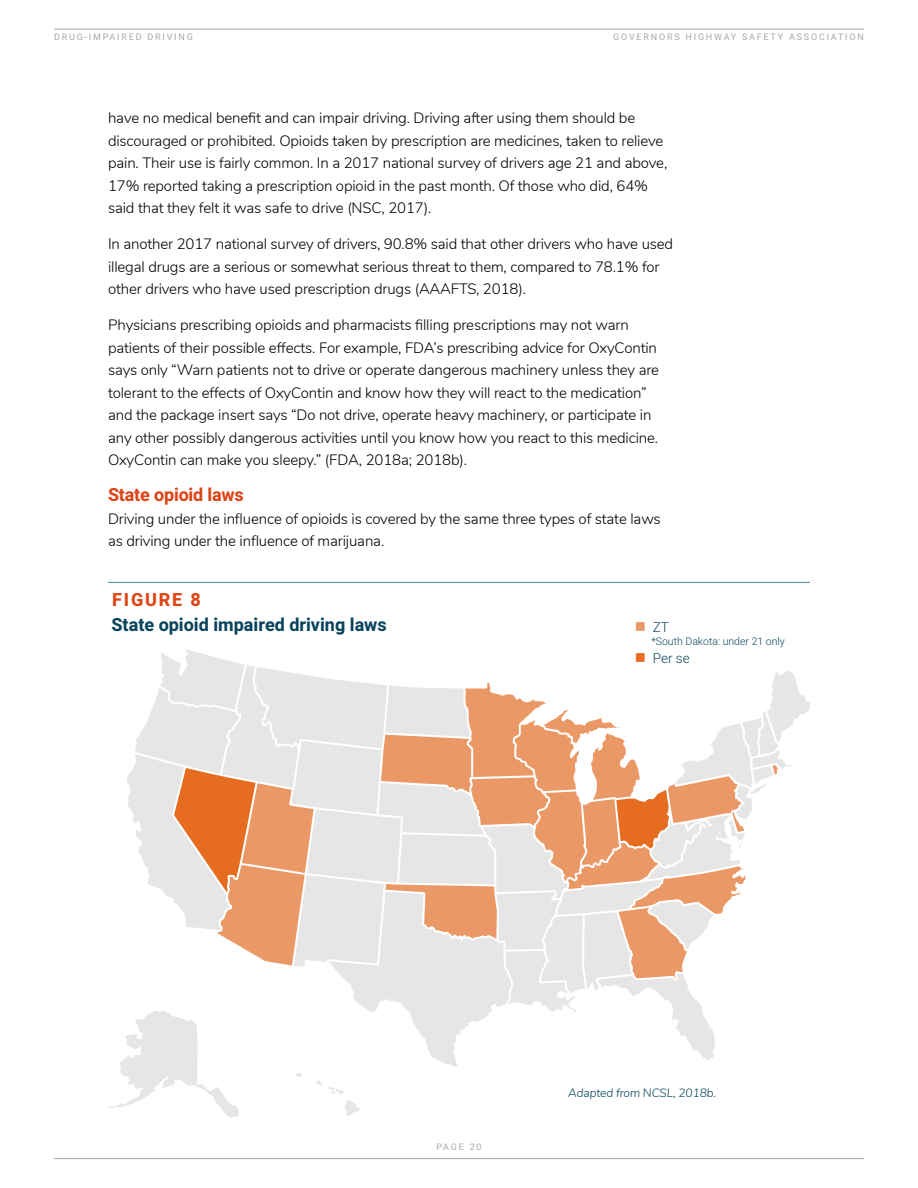
<style>
.page{position:relative;width:918px;height:1188px;background:#fff}
.page>*{position:absolute;margin:0;border:0;box-sizing:border-box;transform-origin:0 0}
.t1{font:700 18px "Heebo";color:#09445c}
.t2{font:700 18px "Heebo";letter-spacing:-.01em;color:#db4517}
.t3{font:800 18px "Heebo";letter-spacing:.1em;color:#dc4516}
.t4{font:300 15px/22.5px "Nunito";letter-spacing:-.01em;color:#000}
.t5{font:300 13.5px "Heebo";color:#09445c}
.t6{font:italic 300 12px "Nunito";letter-spacing:-.01em;color:#0a455c}
.t7{font:300 10.5px "Heebo";color:#09445c}
.t8{font:9px "Heebo";letter-spacing:.2em;color:#a6a8ab}
.s1{color:#ea9966}
.s2{color:#e66c1f}
</style>
<div class="page">
<hr style="left:54px;top:1158px;width:810px;height:1px;background:#a6a8ab">
<hr style="left:54px;top:29px;width:810px;height:1px;background:#a6a8ab">
<svg style="left:109px;top:649px;width:701px;height:469px"></svg>
<hr style="left:108px;top:582px;width:702px;height:1px;background:#428ca8">
<p class="t8" style="left:54px;top:31px;width:140px">DRUG-IMPAIRED DRIVING</p>
<p class="t8" style="left:613px;top:31px;width:252px">GOVERNORS HIGHWAY SAFETY ASSOCIATION</p>
<p class="t4" style="left:108px;top:106px;width:561px">have no medical benefit and can impair driving. Driving after using them should be discouraged or prohibited. Opioids taken by prescription are medicines, taken to relieve pain. Their use is fairly common. In a 2017 national survey of drivers age 21 and above, 17% reported taking a prescription opioid in the past month. Of those who did, 64% said that they felt it was safe to drive (NSC, 2017).</p>
<p class="t4" style="left:108px;top:232px;width:567px">In another 2017 national survey of drivers, 90.8% said that other drivers who have used illegal drugs are a serious or somewhat serious threat to them, compared to 78.1% for other drivers who have used prescription drugs (AAAFTS, 2018).</p>
<p class="t4" style="left:108px;top:313px;width:553px">Physicians prescribing opioids and pharmacists filling prescriptions may not warn patients of their possible effects. For example, FDA’s prescribing advice for OxyContin says only “Warn patients not to drive or operate dangerous machinery unless they are tolerant to the effects of OxyContin and know how they will react to the medication” and the package insert says “Do not drive, operate heavy machinery, or participate in any other possibly dangerous activities until you know how you react to this medicine.<br>OxyContin can make you sleepy.” (FDA, 2018a; 2018b).</p>
<p class="t2" style="left:108px;top:482px;width:137px">State opioid laws</p>
<p class="t4" style="left:108px;top:506px;width:554px">Driving under the influence of opioids is covered by the same three types of state laws as driving under the influence of marijuana.</p>
<p class="t3" style="left:112px;top:587px;width:90px">FIGURE 8</p>
<p class="t1" style="left:111px;top:612px;width:277px">State opioid impaired driving laws</p>
<p class="t5" style="left:635px;top:617px;width:35px"><span class="s1">■</span> ZT</p>
<p class="t7" style="left:651px;top:634px;width:135px">*South Dakota: under 21 only</p>
<p class="t5" style="left:635px;top:649px;width:56px"><span class="s2">■</span> Per se</p>
<p class="t8" style="left:436px;top:1141px;width:47px">PAGE 20</p>
<p class="t6" style="left:568px;top:1084px;width:149px">Adapted from NCSL, 2018b.</p>
</div>
